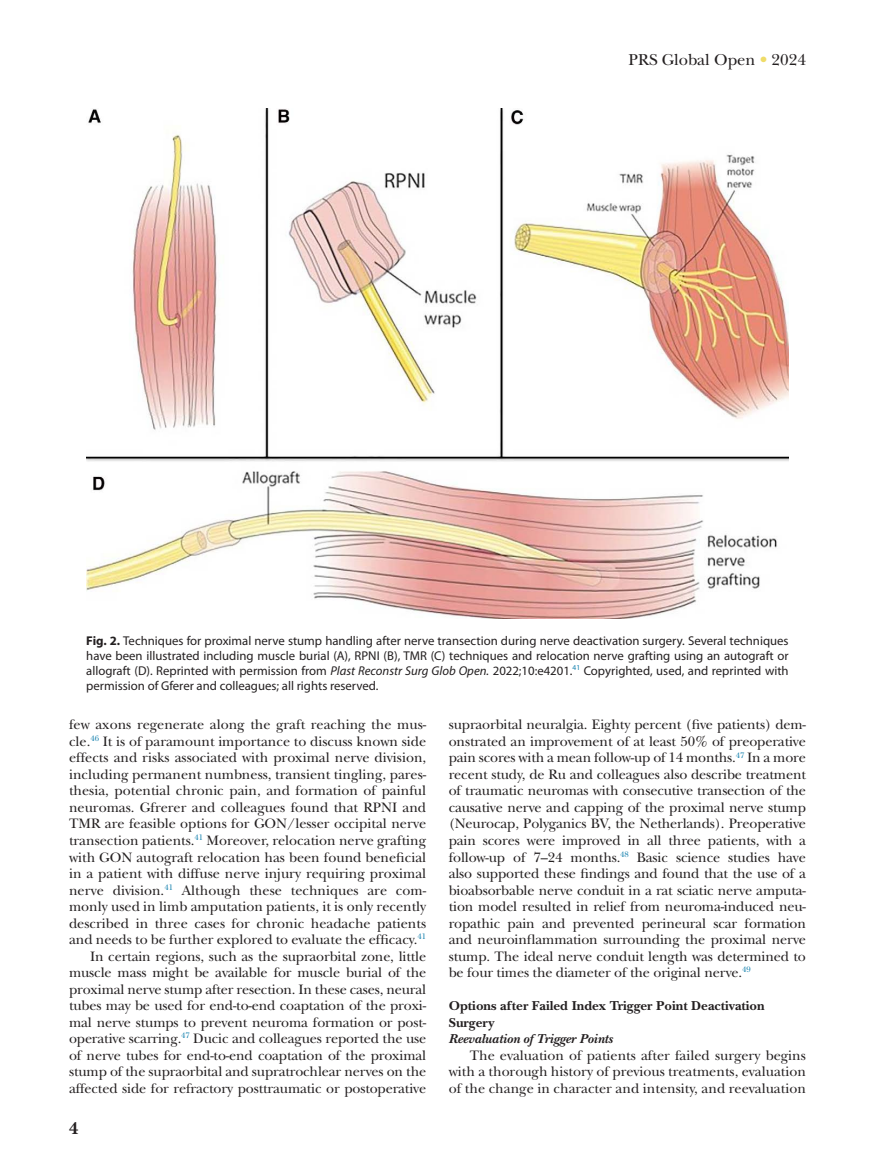
<style>
.page{position:relative;width:878px;height:1175px;background:#fff}
.page>*{position:absolute;margin:0;border:0;box-sizing:border-box;transform-origin:0 0}
.t1{font:700 18px "New Baskerville Std";color:#231f20}
.t2{font:16.5px "New Baskerville Std";color:#231f20}
.t3{font:14.25px/16.5px "New Baskerville Std";color:#231f20;text-align:justify}
.t4{font:700 13.5px/16.5px "New Baskerville Std";color:#231f20}
.t5{font:italic 700 13.5px "New Baskerville Std";color:#231f20}
.t6{font:12.75px/15px "Myriad Pro";color:#231f20;text-align:justify}
.s1{color:#efdc68}
.s2{font-weight:700}
.s3{font-style:italic}
</style>
<div class="page">
<img style="left:86px;top:108px;width:702px;height:510px">
<p class="t2" style="left:628px;top:50px;width:179px">PRS Global Open <span class="s1">•</span> 2024</p>
<p class="t6" style="left:86px;top:632px;width:704px"><span class="s2">Fig. 2.</span> Techniques for proximal nerve stump handling after nerve transection during nerve deactivation surgery. Several techniques have been illustrated including muscle burial (A), RPNI (B), TMR (C) techniques and relocation nerve grafting using an autograft or allograft (D). Reprinted with permission from <span class="s3">Plast Reconstr Surg Glob Open.</span> 2022;10:e4201.<sup>41</sup> Copyrighted, used, and reprinted with permission of Gferer and colleagues; all rights reserved.</p>
<p class="t3" style="left:69px;top:716px;width:359px;text-align:right">few axons regenerate along the graft reaching the mus&shy;cle.<sup>46</sup> It is of paramount importance to discuss known side effects and risks associated with proximal nerve division, including permanent numbness, transient tingling, pares&shy;thesia, potential chronic pain, and formation of painful neuromas. Gfrerer and colleagues found that RPNI and TMR are feasible options for GON/lesser occipital nerve transection patients.<sup>41</sup> Moreover, relocation nerve grafting with GON autograft relocation has been found beneficial in a patient with diffuse nerve injury requiring proximal nerve division.<sup>41</sup> Although these techniques are com&shy;monly used in limb amputation patients, it is only recently described in three cases for chronic headache patients and needs to be further explored to evaluate the efficacy.<sup>41<br></sup>In certain regions, such as the supraorbital zone, little muscle mass might be available for muscle burial of the proximal nerve stump after resection. In these cases, neural tubes may be used for end-to-end coaptation of the proxi&shy;mal nerve stumps to prevent neuroma formation or post&shy;operative scarring.<sup>47</sup> Ducic and colleagues reported the use of nerve tubes for end-to-end coaptation of the proximal stump of the supraorbital and supratrochlear nerves on the affected side for refractory posttraumatic or postoperative</p>
<p class="t3" style="left:448px;top:716px;width:359px">supraorbital neuralgia. Eighty percent (five patients) dem&shy;onstrated an improvement of at least 50% of preoperative pain scores with a mean follow-up of 14 months.<sup>47</sup> In a more recent study, de Ru and colleagues also describe treatment of traumatic neuromas with consecutive transection of the causative nerve and capping of the proximal nerve stump (Neurocap, Polyganics BV, the Netherlands). Preoperative pain scores were improved in all three patients, with a follow-up of 7–24 months.<sup>48</sup> Basic science studies have also supported these findings and found that the use of a bioabsorbable nerve conduit in a rat sciatic nerve amputa&shy;tion model resulted in relief from neuroma-induced neu&shy;ropathic pain and prevented perineural scar formation and neuroinflammation surrounding the proximal nerve stump. The ideal nerve conduit length was determined to be four times the diameter of the original nerve.<sup>49</sup></p>
<p class="t4" style="left:448px;top:997px;width:317px">Options after Failed Index Trigger Point Deactivation<br>Surgery</p>
<p class="t5" style="left:448px;top:1030px;width:165px">Reevaluation of Trigger Points</p>
<p class="t3" style="left:448px;top:1046px;width:359px;text-indent:21px">The evaluation of patients after failed surgery begins with a thorough history of previous treatments, evaluation of the change in character and intensity, and reevaluation</p>
<p class="t1" style="left:69px;top:1118px;width:11px">4</p>
</div>
